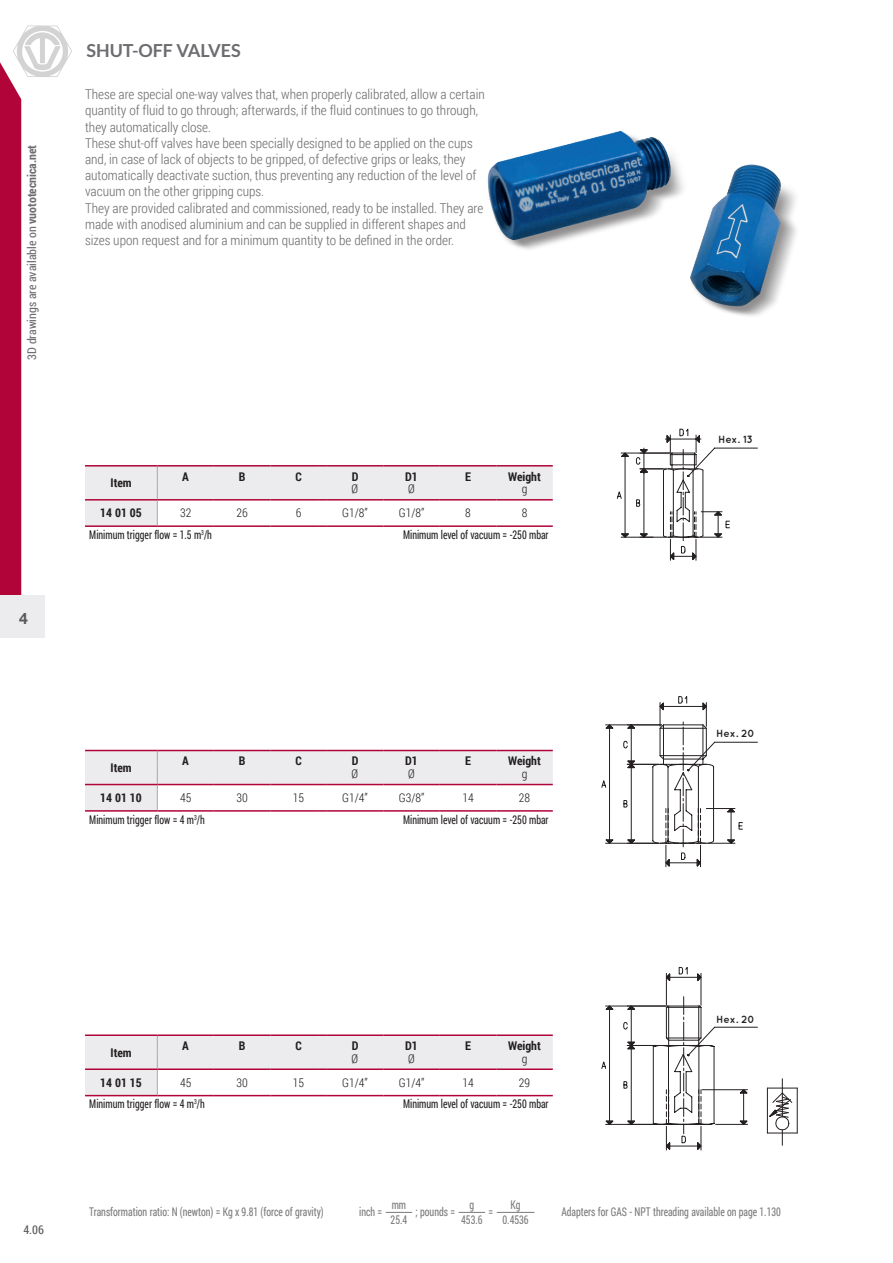
<style>
.page{position:relative;width:893px;height:1263px;background:#fff}
.page>*{position:absolute;margin:0;border:0;box-sizing:border-box;transform-origin:0 0}
.t1{font:700 18px "Lato";color:#6c6d70}
.t2{font:700 15.75px "Helvetica Neue LT Std";color:#57585a}
.t3{font:300 13.5px/16.2px "Roboto Condensed";color:#6c6d70}
.t4{font:12px "Roboto Condensed";color:#231f20;scale:.81 1}
.t5{font:700 12px "Roboto Condensed";color:#231f20}
.t6{font:300 12px "Roboto Condensed";color:#231f20}
.t7{font:12px "Roboto Condensed";color:#6c6d70}
.t8{font:12px "Roboto Condensed";color:#57585a}
.t9{font:700 10.5px "Quicksand";color:#231f20}
.s1{font-weight:700}
</style>
<div class="page">
<svg style="left:616px;top:428px;width:142px;height:133px"></svg>
<svg style="left:601px;top:696px;width:157px;height:172px"></svg>
<svg style="left:601px;top:966px;width:157px;height:184px"></svg>
<hr style="left:797px;top:1088px;width:1px;height:45px;background:#231f20">
<hr style="left:767px;top:1088px;width:1px;height:45px;background:#231f20">
<hr style="left:767px;top:1133px;width:30px;height:1px;background:#231f20">
<hr style="left:767px;top:1088px;width:30px;height:1px;background:#231f20">
<svg style="left:768px;top:1092px;width:25px;height:53px"></svg>
<hr style="left:782px;top:1079px;width:1px;height:38px;background:#231f20">
<img style="left:487px;top:130px;width:309px;height:186px">
<svg style="left:0;top:25px;width:72px;height:570px"></svg>
<div style="left:0;top:595px;width:45px;height:43px;background:#ececee"></div>
<svg style="left:85px;top:465px;width:468px;height:62px"></svg>
<hr style="left:327px;top:465px;width:56px;height:1px;background:#b10439">
<hr style="left:383px;top:465px;width:57px;height:1px;background:#b10439">
<hr style="left:440px;top:465px;width:56px;height:1px;background:#b10439">
<hr style="left:496px;top:465px;width:57px;height:1px;background:#b10439">
<svg style="left:85px;top:750px;width:468px;height:62px"></svg>
<hr style="left:327px;top:750px;width:56px;height:1px;background:#b10439">
<hr style="left:383px;top:750px;width:57px;height:1px;background:#b10439">
<hr style="left:440px;top:750px;width:56px;height:1px;background:#b10439">
<hr style="left:496px;top:750px;width:57px;height:1px;background:#b10439">
<svg style="left:85px;top:1034px;width:468px;height:62px"></svg>
<hr style="left:327px;top:1034px;width:56px;height:2px;background:#b10439">
<hr style="left:383px;top:1034px;width:57px;height:2px;background:#b10439">
<hr style="left:440px;top:1034px;width:56px;height:2px;background:#b10439">
<hr style="left:496px;top:1034px;width:57px;height:2px;background:#b10439">
<svg style="left:386px;top:1212px;width:26px;height:1px"></svg>
<svg style="left:459px;top:1212px;width:26px;height:1px"></svg>
<hr style="left:497px;top:1212px;width:37px;height:1px;background:#231f20">
<p class="t7" style="left:23px;top:360px;width:216px;rotate:-90deg">3D drawings are available on <span class="s1">vuototecnica.net</span></p>
<p class="t2" style="left:19px;top:608px;width:10px">4</p>
<h1 class="t1" style="left:87px;top:40px;width:156px">SHUT-OFF VALVES</h1>
<p class="t3" style="left:85px;top:86px;width:401px">These are special one-way valves that, when properly calibrated, allow a certain quantity of fluid to go through; afterwards, if the fluid continues to go through, they automatically close.<br>These shut-off valves have been specially designed to be applied on the cups and, in case of lack of objects to be gripped, of defective grips or leaks, they automatically deactivate suction, thus preventing any reduction of the level of vacuum on the other gripping cups.<br>They are provided calibrated and commissioned, ready to be installed. They are made with anodised aluminium and can be supplied in different shapes and sizes upon request and for a minimum quantity to be defined in the order.</p>
<p class="t5" style="left:182px;top:468px;width:8px">A</p>
<p class="t5" style="left:239px;top:468px;width:8px">B</p>
<p class="t5" style="left:295px;top:468px;width:8px">C</p>
<p class="t5" style="left:352px;top:468px;width:8px">D</p>
<p class="t5" style="left:405px;top:468px;width:14px">D1</p>
<p class="t5" style="left:465px;top:468px;width:7px">E</p>
<p class="t5" style="left:508px;top:468px;width:34px">Weight</p>
<p class="t6" style="left:352px;top:481px;width:8px">Ø</p>
<p class="t6" style="left:408px;top:481px;width:8px">Ø</p>
<p class="t6" style="left:522px;top:481px;width:7px">g</p>
<p class="t4" style="left:89px;top:526px;width:153px">Minimum trigger flow = 1.5 m<sup>3</sup>/h</p>
<p class="t4" style="left:403px;top:526px;width:181px">Minimum level of vacuum = -250 mbar</p>
<p class="t5" style="left:111px;top:474px;width:23px">Item</p>
<p class="t5" style="left:100px;top:504px;width:43px">14 01 05</p>
<p class="t6" style="left:180px;top:505px;width:13px">32</p>
<p class="t6" style="left:236px;top:505px;width:13px">26</p>
<p class="t6" style="left:296px;top:505px;width:7px">6</p>
<p class="t6" style="left:342px;top:505px;width:27px">G1/8”</p>
<p class="t6" style="left:399px;top:505px;width:27px">G1/8”</p>
<p class="t6" style="left:465px;top:505px;width:7px">8</p>
<p class="t6" style="left:522px;top:505px;width:7px">8</p>
<p class="t5" style="left:182px;top:753px;width:8px">A</p>
<p class="t5" style="left:239px;top:753px;width:8px">B</p>
<p class="t5" style="left:295px;top:753px;width:8px">C</p>
<p class="t5" style="left:352px;top:753px;width:8px">D</p>
<p class="t5" style="left:405px;top:753px;width:14px">D1</p>
<p class="t5" style="left:465px;top:753px;width:7px">E</p>
<p class="t5" style="left:508px;top:753px;width:34px">Weight</p>
<p class="t6" style="left:352px;top:766px;width:8px">Ø</p>
<p class="t6" style="left:408px;top:766px;width:8px">Ø</p>
<p class="t6" style="left:522px;top:766px;width:7px">g</p>
<p class="t4" style="left:89px;top:811px;width:144px">Minimum trigger flow = 4 m<sup>3</sup>/h</p>
<p class="t4" style="left:403px;top:811px;width:181px">Minimum level of vacuum = -250 mbar</p>
<p class="t5" style="left:111px;top:759px;width:23px">Item</p>
<p class="t5" style="left:100px;top:789px;width:43px">14 01 10</p>
<p class="t6" style="left:180px;top:789px;width:13px">45</p>
<p class="t6" style="left:236px;top:789px;width:13px">30</p>
<p class="t6" style="left:293px;top:789px;width:13px">15</p>
<p class="t6" style="left:342px;top:789px;width:27px">G1/4”</p>
<p class="t6" style="left:399px;top:789px;width:27px">G3/8”</p>
<p class="t6" style="left:462px;top:789px;width:13px">14</p>
<p class="t6" style="left:519px;top:789px;width:13px">28</p>
<p class="t9" style="left:718px;top:433px;width:36px">Hex. 13</p>
<p class="t9" style="left:716px;top:727px;width:40px">Hex. 20</p>
<p class="t8" style="left:23px;top:1221px;width:22px">4.06</p>
<p class="t5" style="left:182px;top:1037px;width:8px">A</p>
<p class="t5" style="left:239px;top:1037px;width:8px">B</p>
<p class="t5" style="left:295px;top:1037px;width:8px">C</p>
<p class="t5" style="left:352px;top:1037px;width:8px">D</p>
<p class="t5" style="left:405px;top:1037px;width:14px">D1</p>
<p class="t5" style="left:465px;top:1037px;width:7px">E</p>
<p class="t5" style="left:508px;top:1037px;width:34px">Weight</p>
<p class="t6" style="left:352px;top:1050px;width:8px">Ø</p>
<p class="t6" style="left:408px;top:1050px;width:8px">Ø</p>
<p class="t6" style="left:522px;top:1050px;width:7px">g</p>
<p class="t4" style="left:89px;top:1096px;width:144px">Minimum trigger flow = 4 m<sup>3</sup>/h</p>
<p class="t4" style="left:403px;top:1096px;width:181px">Minimum level of vacuum = -250 mbar</p>
<p class="t5" style="left:111px;top:1044px;width:23px">Item</p>
<p class="t5" style="left:100px;top:1074px;width:43px">14 01 15</p>
<p class="t6" style="left:180px;top:1074px;width:13px">45</p>
<p class="t6" style="left:236px;top:1074px;width:13px">30</p>
<p class="t6" style="left:293px;top:1074px;width:13px">15</p>
<p class="t6" style="left:342px;top:1074px;width:27px">G1/4”</p>
<p class="t6" style="left:399px;top:1074px;width:27px">G1/4”</p>
<p class="t6" style="left:462px;top:1074px;width:13px">14</p>
<p class="t6" style="left:519px;top:1074px;width:13px">29</p>
<p class="t9" style="left:716px;top:1013px;width:40px">Hex. 20</p>
<p class="t4" style="left:89px;top:1203px;width:291px">Transformation ratio: N (newton) = Kg x 9.81 (force of gravity)</p>
<p class="t4" style="left:359px;top:1203px;width:30px">inch =</p>
<p class="t4" style="left:511px;top:1196px;width:14px">Kg</p>
<p class="t4" style="left:392px;top:1196px;width:19px">mm</p>
<p class="t4" style="left:469px;top:1196px;width:7px">g</p>
<p class="t4" style="left:416px;top:1203px;width:50px">; pounds =</p>
<p class="t4" style="left:489px;top:1203px;width:7px">=</p>
<p class="t4" style="left:391px;top:1211px;width:22px">25.4</p>
<p class="t4" style="left:461px;top:1211px;width:28px">453.6</p>
<p class="t4" style="left:503px;top:1211px;width:34px">0.4536</p>
<p class="t4" style="left:561px;top:1203px;width:272px">Adapters for GAS - NPT threading available on page 1.130</p>
</div>
